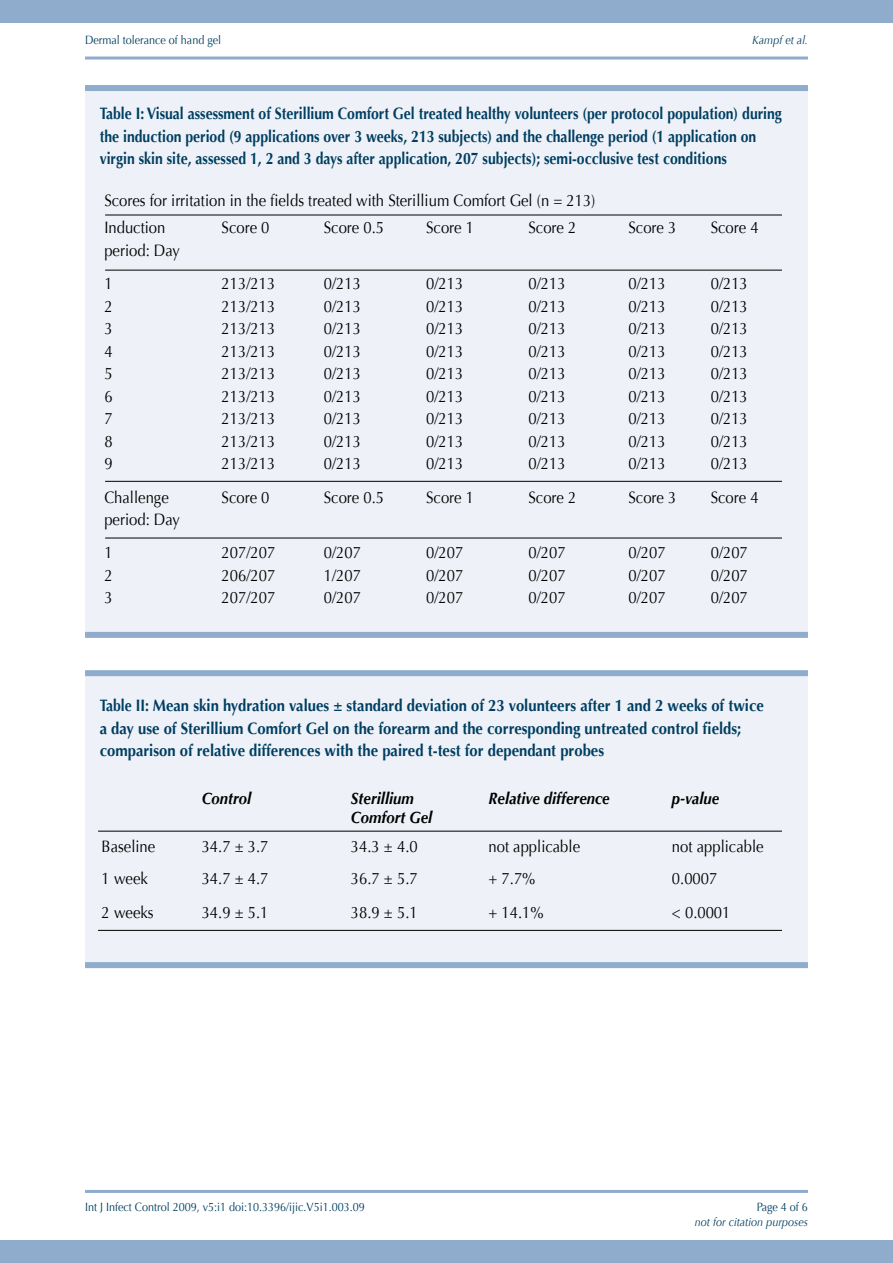
<style>
.page{position:relative;width:893px;height:1263px;background:#fff}
.page>*{position:absolute;margin:0;border:0;box-sizing:border-box;transform-origin:0 0}
.t1{font:16.5px/22.5px "Optima";color:#000;text-align:justify;scale:.9 1}
.t2{font:700 16.5px/22.5px "Optima";color:#003e61;scale:.85 1}
.t3{font:italic 700 16.5px/19.5px "Optima";color:#000;scale:.9 1}
.t4{font:12px "Optima";color:#003e61;scale:.9 1}
.t5{font:italic 12px "Optima";color:#003e61;scale:.9 1}
</style>
<div class="page">
<div style="left:0;top:0;width:893px;height:23px;background:#8faccd"></div>
<div style="left:0;top:1240px;width:893px;height:23px;background:#8faccd"></div>
<hr style="left:85px;top:1190px;width:723px;height:3px;background:#8faccd">
<hr style="left:85px;top:57px;width:723px;height:3px;background:#8faccd">
<div style="left:85px;top:87px;width:723px;height:547px;background:#eef1f7"></div>
<div style="left:85px;top:85px;width:723px;height:6px;background:#8faccd"></div>
<div style="left:85px;top:632px;width:723px;height:6px;background:#8faccd"></div>
<hr style="left:105px;top:270px;width:677px;height:1px;background:#000">
<hr style="left:105px;top:481px;width:677px;height:1px;background:#000">
<hr style="left:105px;top:538px;width:677px;height:1px;background:#000">
<hr style="left:105px;top:215px;width:677px;height:1px;background:#000">
<div style="left:85px;top:674px;width:723px;height:291px;background:#eef1f7"></div>
<hr style="left:98px;top:831px;width:684px;height:1px;background:#000">
<hr style="left:98px;top:930px;width:684px;height:1px;background:#000">
<div style="left:85px;top:670px;width:723px;height:6px;background:#8faccd"></div>
<div style="left:85px;top:962px;width:723px;height:6px;background:#8faccd"></div>
<p class="t4" style="left:85px;top:33px;width:153px">Dermal tolerance of hand gel</p>
<p class="t5" style="left:752px;top:33px;width:64px">Kampf et al.</p>
<p class="t2" style="left:100px;top:103px;width:804px">Table I: Visual assessment of Sterillium Comfort Gel treated healthy volunteers (per protocol population) during the induction period (9 applications over 3 weeks, 213 subjects) and the challenge period (1 application on virgin skin site, assessed 1, 2 and 3 days after application, 207 subjects); semi-occlusive test conditions</p>
<p class="t1" style="left:104px;top:186px;width:547px;line-height:27.6px">Scores for irritation in the fields treated with Sterillium Comfort Gel (n = 213)<br>Induction</p>
<p class="t1" style="left:104px;top:239px;width:85px">period: Day</p>
<p class="t1" style="left:222px;top:216px;width:55px">Score 0</p>
<p class="t1" style="left:324px;top:216px;width:68px">Score 0.5</p>
<p class="t1" style="left:426px;top:216px;width:55px">Score 1</p>
<p class="t1" style="left:528px;top:216px;width:55px">Score 2</p>
<p class="t1" style="left:628px;top:216px;width:55px">Score 3</p>
<p class="t1" style="left:711px;top:216px;width:55px">Score 4</p>
<p class="t1" style="left:104px;top:273px;width:11px">1<br>2<br>3<br>4<br>5<br>6<br>7<br>8<br>9</p>
<p class="t1" style="left:222px;top:273px;width:61px">213/213<br>213/213<br>213/213<br>213/213<br>213/213<br>213/213<br>213/213<br>213/213<br>213/213</p>
<p class="t1" style="left:324px;top:273px;width:43px">0/213<br>0/213<br>0/213<br>0/213<br>0/213<br>0/213<br>0/213<br>0/213<br>0/213</p>
<p class="t1" style="left:426px;top:273px;width:43px">0/213<br>0/213<br>0/213<br>0/213<br>0/213<br>0/213<br>0/213<br>0/213<br>0/213</p>
<p class="t1" style="left:528px;top:273px;width:43px">0/213<br>0/213<br>0/213<br>0/213<br>0/213<br>0/213<br>0/213<br>0/213<br>0/213</p>
<p class="t1" style="left:628px;top:273px;width:43px">0/213<br>0/213<br>0/213<br>0/213<br>0/213<br>0/213<br>0/213<br>0/213<br>0/213</p>
<p class="t1" style="left:711px;top:273px;width:43px">0/213<br>0/213<br>0/213<br>0/213<br>0/213<br>0/213<br>0/213<br>0/213<br>0/213</p>
<p class="t1" style="left:104px;top:486px;width:85px">Challenge period: Day</p>
<p class="t1" style="left:222px;top:486px;width:55px">Score 0</p>
<p class="t1" style="left:324px;top:486px;width:68px">Score 0.5</p>
<p class="t1" style="left:426px;top:486px;width:55px">Score 1</p>
<p class="t1" style="left:528px;top:486px;width:55px">Score 2</p>
<p class="t1" style="left:628px;top:486px;width:55px">Score 3</p>
<p class="t1" style="left:711px;top:486px;width:55px">Score 4</p>
<p class="t1" style="left:104px;top:542px;width:11px">1<br>2<br>3</p>
<p class="t1" style="left:222px;top:542px;width:61px">207/207<br>206/207<br>207/207</p>
<p class="t1" style="left:324px;top:542px;width:43px">0/207<br>1/207<br>0/207</p>
<p class="t1" style="left:426px;top:542px;width:43px">0/207<br>0/207<br>0/207</p>
<p class="t1" style="left:528px;top:542px;width:43px">0/207<br>0/207<br>0/207</p>
<p class="t1" style="left:628px;top:542px;width:43px">0/207<br>0/207<br>0/207</p>
<p class="t1" style="left:711px;top:542px;width:43px">0/207<br>0/207<br>0/207</p>
<p class="t2" style="left:100px;top:694px;width:783px">Table II: Mean skin hydration values ± standard deviation of 23 volunteers after 1 and 2 weeks of twice a day use of Sterillium Comfort Gel on the forearm and the corresponding untreated control fields; comparison of relative differences with the paired t-test for dependant probes</p>
<p class="t3" style="left:202px;top:788px;width:57px">Control</p>
<p class="t3" style="left:351px;top:788px;width:92px">Sterillium<br>Comfort Gel</p>
<p class="t3" style="left:488px;top:788px;width:136px">Relative difference</p>
<p class="t3" style="left:672px;top:788px;width:54px">p-value</p>
<p class="t1" style="left:102px;top:835px;width:61px">Baseline</p>
<p class="t1" style="left:202px;top:835px;width:76px">34.7 ± 3.7</p>
<p class="t1" style="left:351px;top:835px;width:76px">34.3 ± 4.0</p>
<p class="t1" style="left:488px;top:835px;width:103px">not applicable</p>
<p class="t1" style="left:672px;top:835px;width:103px">not applicable</p>
<p class="t1" style="left:102px;top:867px;width:53px">1 week</p>
<p class="t1" style="left:202px;top:867px;width:76px">34.7 ± 4.7</p>
<p class="t1" style="left:351px;top:867px;width:76px">36.7 ± 5.7</p>
<p class="t1" style="left:488px;top:867px;width:54px">+ 7.7%</p>
<p class="t1" style="left:672px;top:867px;width:52px">0.0007</p>
<p class="t1" style="left:102px;top:901px;width:59px">2 weeks</p>
<p class="t1" style="left:202px;top:901px;width:76px">34.9 ± 5.1</p>
<p class="t1" style="left:351px;top:901px;width:76px">38.9 ± 5.1</p>
<p class="t1" style="left:488px;top:901px;width:63px">+ 14.1%</p>
<p class="t1" style="left:672px;top:901px;width:67px">&lt; 0.0001</p>
<p class="t4" style="left:85px;top:1200px;width:312px">Int J Infect Control 2009, v5:i1 doi:10.3396/ijic.V5i1.003.09</p>
<p class="t4" style="left:757px;top:1200px;width:58px">Page of 6</p>
<p class="t5" style="left:695px;top:1215px;width:127px">not for citation purposes</p>
</div>
